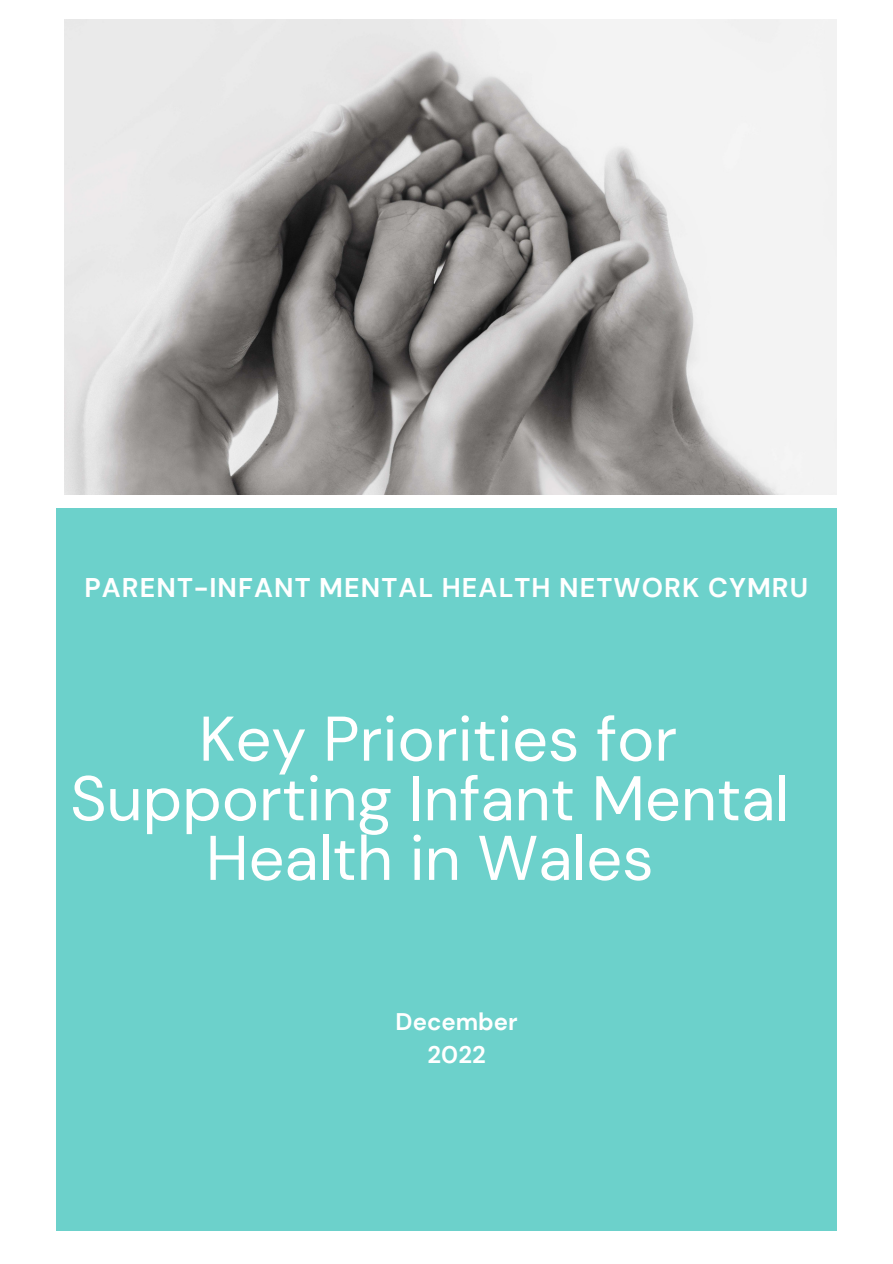
<style>
.page{position:relative;width:893px;height:1264px;background:#fff}
.page>*{position:absolute;margin:0;border:0;box-sizing:border-box;transform-origin:0 0}
.t1{font:63px/59.6px "DM Sans";color:#fff;text-align:center}
.t2{font:700 27px "DM Sans";letter-spacing:.04em;color:#fff}
.t3{font:700 24px/32.5px "DM Sans";color:#fff;text-align:center}
</style>
<div class="page">
<div style="left:56px;top:509px;width:780px;height:721px;background:#6cd1cb"></div>
<img style="left:65px;top:19px;width:771px;height:476px">
<p class="t2" style="left:84px;top:570px;width:725px">PARENT-INFANT MENTAL HEALTH NETWORK CYMRU</p>
<p class="t1" style="left:70px;top:709px;width:720px">Key Priorities for<br>Supporting Infant Mental<br>Health in Wales</p>
<p class="t3" style="left:395px;top:1005px;width:124px">December<br>2022</p>
</div>
